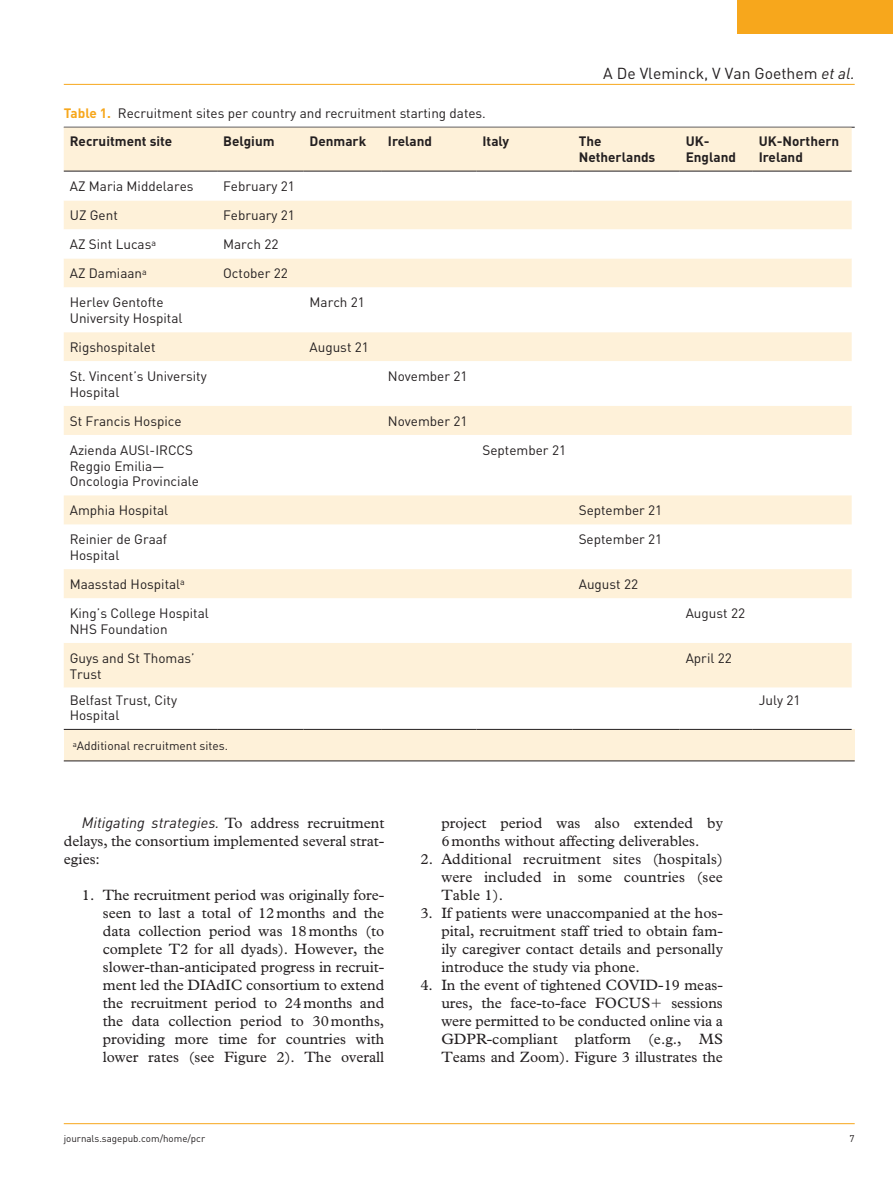
<style>
.page{position:relative;width:893px;height:1191px;background:#fff}
.page>*{position:absolute;margin:0;border:0;box-sizing:border-box;transform-origin:0 0}
.t1{font:15.75px "DIN";color:#231f20}
.t2{font:15px/18px "Plantin Std";color:#231f20;text-align:justify}
.t3{font:italic 15px "DIN";color:#231f20}
.t4{font:13.5px/15.8px "DIN";color:#231f20}
.t5{font:700 13.5px/15.8px "DIN";color:#231f20}
.t6{font:12px "DIN";color:#231f20}
.t7{font:9.75px "DIN";color:#231f20}
.s1{font-style:italic}
.s2{font-weight:700;color:#f7a71c}
.s3{font-weight:700}
.s4{font-family:"Plantin Std";font-style:normal}
</style>
<div class="page">
<hr style="left:64px;top:84px;width:791px;height:1px;background:#f7a71c">
<hr style="left:64px;top:1123px;width:791px;height:1px;background:#f7a71c">
<div style="left:738px;top:0;width:155px;height:34px;background:#f7a71c"></div>
<div style="left:64px;top:729px;width:791px;height:32px;background:#fef1d9"></div>
<hr style="left:64px;top:127px;width:791px;height:1px;background:#231f20">
<hr style="left:64px;top:760px;width:791px;height:1px;background:#231f20">
<div style="left:64px;top:128px;width:788px;height:43px;background:#fef1d9"></div>
<svg style="left:64px;top:200px;width:788px;height:529px"></svg>
<svg style="left:64px;top:406px;width:788px;height:192px"></svg>
<hr style="left:64px;top:171px;width:153px;height:1px;background:#231f20">
<hr style="left:217px;top:171px;width:87px;height:1px;background:#231f20">
<hr style="left:304px;top:171px;width:78px;height:1px;background:#231f20">
<hr style="left:382px;top:171px;width:94px;height:1px;background:#231f20">
<hr style="left:476px;top:171px;width:97px;height:1px;background:#231f20">
<hr style="left:573px;top:171px;width:107px;height:1px;background:#231f20">
<hr style="left:680px;top:171px;width:73px;height:1px;background:#231f20">
<hr style="left:753px;top:171px;width:99px;height:1px;background:#231f20">
<hr style="left:64px;top:729px;width:153px;height:1px;background:#231f20">
<hr style="left:217px;top:729px;width:87px;height:1px;background:#231f20">
<hr style="left:304px;top:729px;width:78px;height:1px;background:#231f20">
<hr style="left:382px;top:729px;width:94px;height:1px;background:#231f20">
<hr style="left:476px;top:729px;width:97px;height:1px;background:#231f20">
<hr style="left:573px;top:729px;width:107px;height:1px;background:#231f20">
<hr style="left:680px;top:729px;width:73px;height:1px;background:#231f20">
<hr style="left:753px;top:729px;width:99px;height:1px;background:#231f20">
<p class="t1" style="left:603px;top:63px;width:253px">A De Vleminck, V Van Goethem <span class="s1">et al.</span></p>
<p class="t4" style="left:70px;top:98px;width:418px;line-height:28.5px;text-indent:-6px"><span class="s2">Table 1.</span> Recruitment sites per country and recruitment starting dates.<br><span class="s3">Recruitment site</span></p>
<p class="t5" style="left:223px;top:133px;width:53px">Belgium</p>
<p class="t5" style="left:310px;top:133px;width:58px">Denmark</p>
<p class="t5" style="left:388px;top:133px;width:46px">Ireland</p>
<p class="t5" style="left:482px;top:133px;width:28px">Italy</p>
<p class="t5" style="left:579px;top:133px;width:78px">The<br>Netherlands</p>
<p class="t5" style="left:686px;top:133px;width:52px">UK-<br>England</p>
<p class="t5" style="left:759px;top:133px;width:82px">UK-Northern<br>Ireland</p>
<p class="t4" style="left:70px;top:178px;width:125px">AZ Maria Middelares</p>
<p class="t4" style="left:223px;top:178px;width:73px">February 21</p>
<p class="t4" style="left:70px;top:207px;width:50px">UZ Gent</p>
<p class="t4" style="left:223px;top:207px;width:73px">February 21</p>
<p class="t4" style="left:70px;top:236px;width:88px">AZ Sint Lucas<sup>a</sup></p>
<p class="t4" style="left:223px;top:236px;width:57px">March 22</p>
<p class="t4" style="left:70px;top:265px;width:78px">AZ Damiaan<sup>a</sup></p>
<p class="t4" style="left:223px;top:265px;width:66px">October 22</p>
<p class="t4" style="left:70px;top:294px;width:114px">Herlev Gentofte<br>University Hospital</p>
<p class="t4" style="left:310px;top:294px;width:57px">March 21</p>
<p class="t4" style="left:70px;top:339px;width:87px">Rigshospitalet</p>
<p class="t4" style="left:310px;top:339px;width:61px">August 21</p>
<p class="t4" style="left:70px;top:368px;width:138px">St. Vincent’s University<br>Hospital</p>
<p class="t4" style="left:388px;top:368px;width:81px">November 21</p>
<p class="t4" style="left:70px;top:413px;width:113px">St Francis Hospice</p>
<p class="t4" style="left:388px;top:413px;width:81px">November 21</p>
<p class="t4" style="left:70px;top:442px;width:131px">Azienda AUSl-IRCCS<br>Reggio Emilia—<br>Oncologia Provinciale</p>
<p class="t4" style="left:482px;top:442px;width:85px">September 21</p>
<p class="t4" style="left:70px;top:502px;width:100px">Amphia Hospital</p>
<p class="t4" style="left:579px;top:502px;width:85px">September 21</p>
<p class="t4" style="left:70px;top:531px;width:99px">Reinier de Graaf<br>Hospital</p>
<p class="t4" style="left:579px;top:531px;width:85px">September 21</p>
<p class="t4" style="left:70px;top:576px;width:117px">Maasstad Hospital<sup>a</sup></p>
<p class="t4" style="left:579px;top:576px;width:61px">August 22</p>
<p class="t4" style="left:70px;top:605px;width:141px">King’s College Hospital<br>NHS Foundation</p>
<p class="t4" style="left:686px;top:605px;width:61px">August 22</p>
<p class="t4" style="left:70px;top:650px;width:126px">Guys and St Thomas’<br>Trust</p>
<p class="t4" style="left:686px;top:650px;width:48px">April 22</p>
<p class="t4" style="left:70px;top:691px;width:109px">Belfast Trust, City<br>Hospital</p>
<p class="t4" style="left:759px;top:691px;width:43px">July 21</p>
<p class="t6" style="left:73px;top:738px;width:157px"><sup>a</sup>Additional recruitment sites.</p>
<p class="t3" style="left:82px;top:813px;width:304px">Mitigating strategies. <span class="s4">To address recruitment</span></p>
<p class="t2" style="left:64px;top:832px;width:322px">delays, the consortium implemented several strat&shy;egies:</p>
<p class="t2" style="left:103px;top:886px;width:283px;text-indent:-21px">1. The recruitment period was originally fore&shy;seen to last a total of 12months and the data collection period was 18months (to complete T2 for all dyads). However, the slower-than-anticipated progress in recruit&shy;ment led the DIAdIC consortium to extend the recruitment period to 24months and the data collection period to 30months, providing more time for countries with lower rates (see Figure 2). The overall</p>
<p class="t2" style="left:441px;top:814px;width:283px">project period was also extended by<br>6months without affecting deliverables.</p>
<p class="t2" style="left:441px;top:850px;width:283px;text-indent:-21px">2. Additional recruitment sites (hospitals) were included in some countries (see Table 1).</p>
<p class="t2" style="left:441px;top:904px;width:283px;text-indent:-21px">3. If patients were unaccompanied at the hos&shy;pital, recruitment staff tried to obtain fam&shy;ily caregiver contact details and personally introduce the study via phone.</p>
<p class="t2" style="left:441px;top:976px;width:283px;text-indent:-21px">4. In the event of tightened COVID-19 meas&shy;ures, the face-to-face FOCUS</p>
<p class="t2" style="left:441px;top:994px;width:283px;text-indent:230px">sessions were permitted to be conducted online via a GDPR-compliant platform (e.g., MS Teams and Zoom). Figure 3 illustrates the</p>
<p class="t7" style="left:64px;top:1132px;width:143px">journals.sagepub.com/home/pcr</p>
<p class="t7" style="left:850px;top:1132px;width:7px">7</p>
</div>
